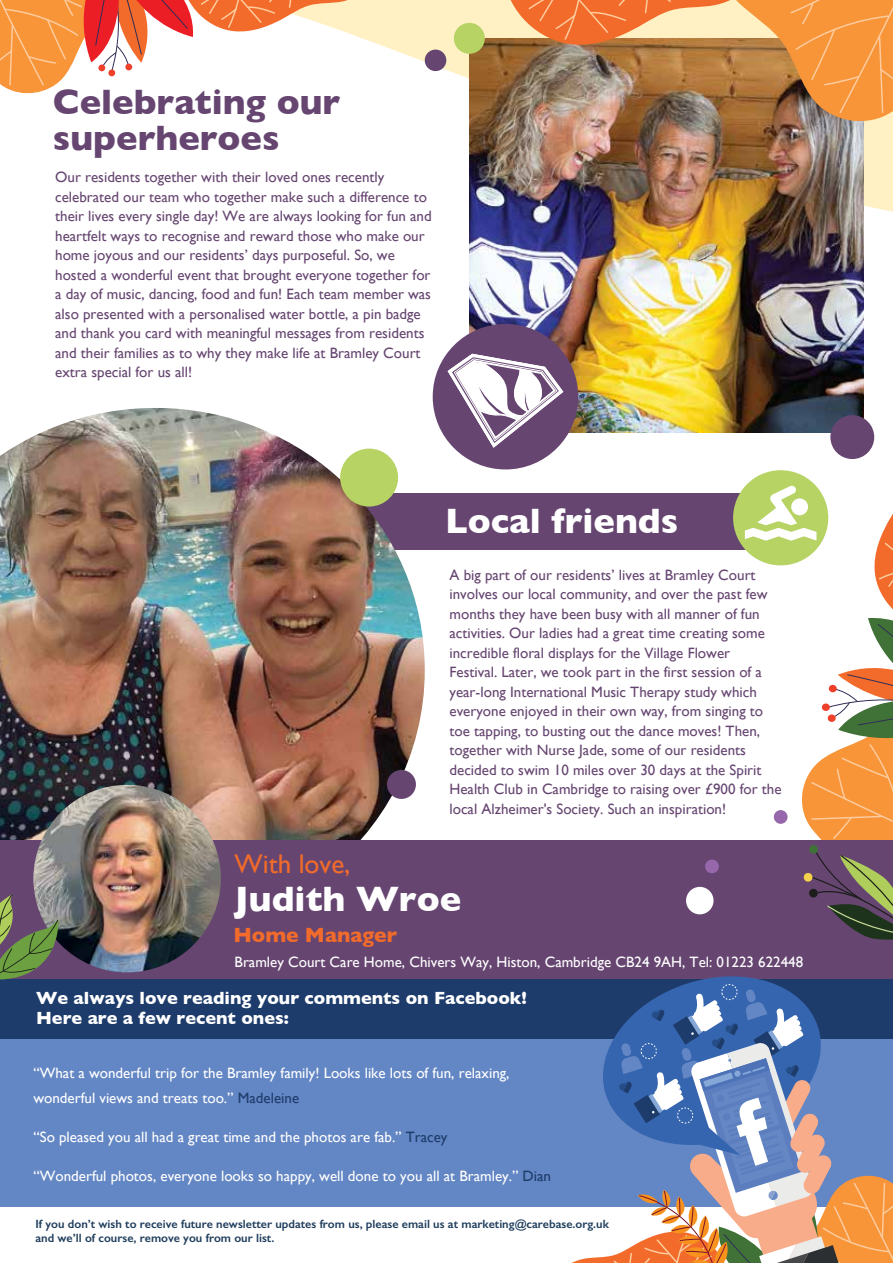
<style>
.page{position:relative;width:893px;height:1263px;background:#fff}
.page>*{position:absolute;margin:0;border:0;box-sizing:border-box;transform-origin:0 0}
.t1{font:700 36px/36px "Gill Sans";color:#664671}
.t2{font:700 36px "Gill Sans";color:#fff}
.t3{font:27px "Gill Sans";color:#f36b2a}
.t4{font:700 21px "Gill Sans";color:#f36b2a}
.t5{font:700 18px/20.1px "Gill Sans";color:#fff}
.t6{font:15px/19.5px "Gill Sans";color:#664671}
.t7{font:15px/25.5px "Gill Sans";color:#fff}
.t8{font:600 12px/13.5px "Gill Sans";color:#1e3d5c}
.s1{color:#1d3c6b}
</style>
<div class="page">
<div style="left:328px;top:493px;width:441px;height:57px;background:#664671"></div>
<svg style="left:377px;top:0;width:516px;height:229px"></svg>
<img style="left:0;top:408px;width:425px;height:432px">
<div style="left:0;top:840px;width:893px;height:145px;background:#664671"></div>
<div style="left:0;top:999px;width:893px;height:208px;background:#6386c4"></div>
<div style="left:0;top:979px;width:893px;height:60px;background:#1d3c6b"></div>
<svg style="left:693px;top:976px;width:75px;height:6px"></svg>
<div style="left:686px;top:887px;width:27px;height:27px;background:#fff;border-radius:50%"></div>
<div style="left:705px;top:859px;width:14px;height:14px;background:#9767ab;border-radius:50%"></div>
<svg style="left:572px;top:982px;width:321px;height:281px"></svg>
<svg style="left:0;top:0;width:377px;height:94px"></svg>
<div style="left:340px;top:449px;width:58px;height:57px;background:#b6d364;border-radius:50%"></div>
<img style="left:469px;top:38px;width:394px;height:394px">
<div style="left:387px;top:770px;width:29px;height:29px;background:#664671;border-radius:50%"></div>
<div style="left:733px;top:470px;width:95px;height:95px;background:#b6d364;border-radius:50%"></div>
<div style="left:433px;top:324px;width:145px;height:145px;background:#664671;border-radius:50%"></div>
<svg style="left:448px;top:354px;width:115px;height:94px"></svg>
<div style="left:454px;top:23px;width:31px;height:31px;background:#b6d364;border-radius:50%"></div>
<div style="left:425px;top:50px;width:21px;height:21px;background:#664671;border-radius:50%"></div>
<img style="left:504px;top:0;width:389px;height:127px">
<img style="left:33px;top:785px;width:188px;height:187px;border-radius:94px">
<svg style="left:0;top:894px;width:59px;height:86px"></svg>
<svg style="left:745px;top:416px;width:148px;height:524px"></svg>
<h1 class="t1" style="left:53px;top:83px;width:289px">Celebrating our superheroes</h1>
<p class="t6" style="left:55px;top:167px;width:378px">Our residents together with their loved ones recently celebrated our team who together make such a difference to their lives every single day! We are always looking for fun and heartfelt ways to recognise and reward those who make our home joyous and our residents’ days purposeful. So, we hosted a wonderful event that brought everyone together for a day of music, dancing, food and fun! Each team member was also presented with a personalised water bottle, a pin badge and thank you card with meaningful messages from residents and their families as to why they make life at Bramley Court extra special for us all!</p>
<h1 class="t2" style="left:445px;top:492px;width:235px">Local friends</h1>
<p class="t6" style="left:449px;top:565px;width:334px">A big part of our residents’ lives at Bramley Court involves our local community, and over the past few months they have been busy with all manner of fun activities. Our ladies had a great time creating some incredible floral displays for the Village Flower Festival. Later, we took part in the first session of a year-long International Music Therapy study which everyone enjoyed in their own way, from singing to toe tapping, to busting out the dance moves! Then, together with Nurse Jade, some of our residents decided to swim 10 miles over 30 days at the Spirit Health Club in Cambridge to raising over £900 for the local Alzheimer's Society. Such an inspiration!</p>
<h2 class="t3" style="left:235px;top:848px;width:117px">With love,</h2>
<h1 class="t2" style="left:235px;top:870px;width:228px">Judith Wroe</h1>
<h3 class="t4" style="left:233px;top:918px;width:165px">Home Manager</h3>
<p class="t7" style="left:235px;top:949px;width:570px">Bramley Court Care Home, Chivers Way, Histon, Cambridge CB24 9AH, Tel: 01223 622448</p>
<p class="t5" style="left:36px;top:988px;width:492px">We always love reading your comments on Facebook!<br>Here are a few recent ones:</p>
<p class="t7" style="left:33px;top:1059px;width:478px">“What a wonderful trip for the Bramley family! Looks like lots of fun, relaxing, wonderful views and treats too.” <span class="s1">Madeleine</span></p>
<p class="t7" style="left:33px;top:1124px;width:416px">“So pleased you all had a great time and the photos are fab.” <span class="s1">Tracey</span></p>
<p class="t7" style="left:33px;top:1163px;width:519px">“Wonderful photos, everyone looks so happy, well done to you all at Bramley.” <span class="s1">Dian</span></p>
<p class="t8" style="left:35px;top:1217px;width:575px">If you don’t wish to receive future newsletter updates from us, please email us at marketing@carebase.org.uk and we’ll of course, remove you from our list.</p>
</div>
